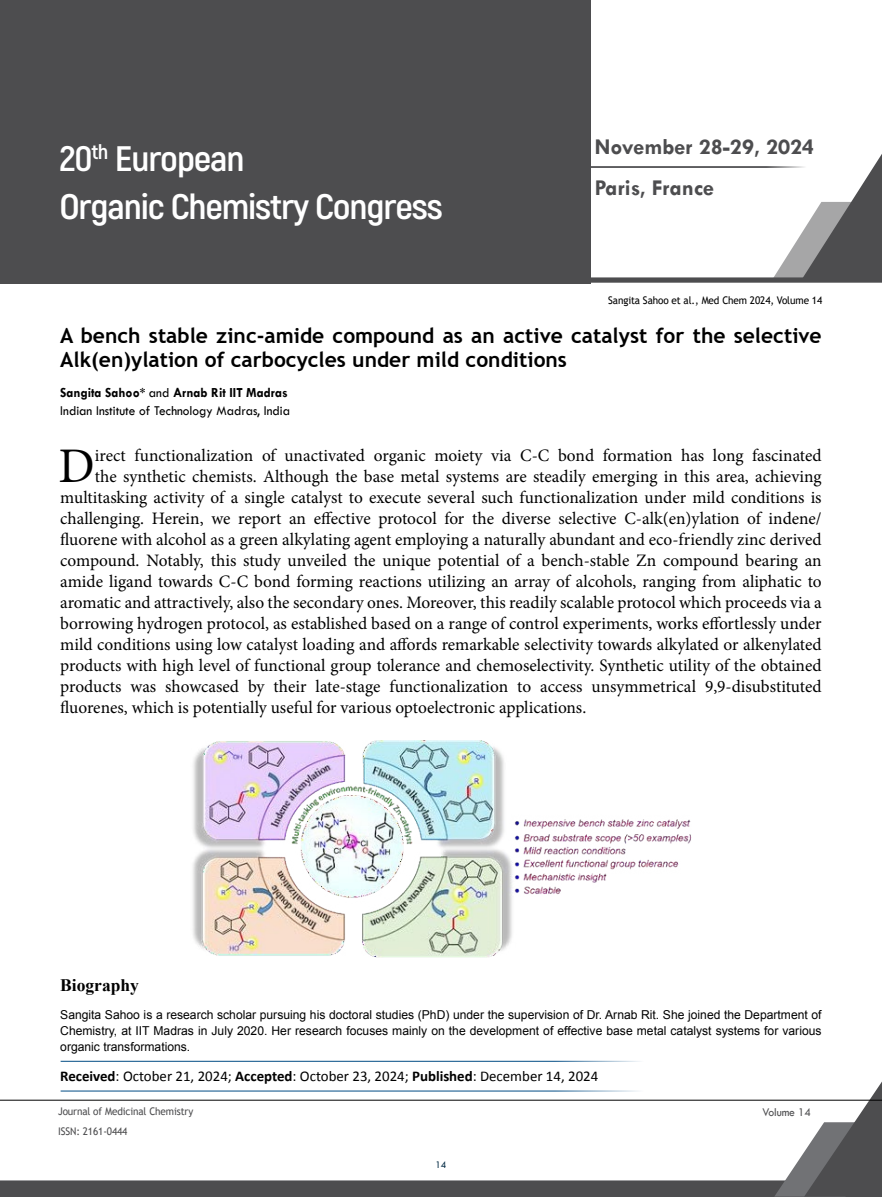
<style>
.page{position:relative;width:882px;height:1197px;background:#fff}
.page>*{position:absolute;margin:0;border:0;box-sizing:border-box;transform-origin:0 0}
.t1{font:49.88px "Minion Pro";color:#000}
.t2{font:700 35.35px/47.8px "Akrobat";letter-spacing:-.03em;color:#fff;scale:1.09 1}
.t3{font:700 22.75px/41.1px "Tw Cen";color:#4d4d4f}
.t4{font:700 21px/24.5px "Trebuchet MS";color:#000}
.t5{font:17.5px "Minion Pro";color:#000}
.t6{font:700 17.5px "Times New Roman";color:#000}
.t7{font:14.88px "Calibri";color:#000}
.t8{font:14px/17.5px "Tw Cen";color:#000;scale:.95 1}
.t9{font:12.25px/15.8px "Arial";color:#000;text-align:justify}
.t10{font:12.25px "Tw Cen";letter-spacing:-.01em;color:#4d4d4f;scale:.95 1}
.t11{font:10.5px "Trebuchet MS";letter-spacing:-.01em;color:#4d4d4f;scale:.95 1}
.t12{font:10.5px "Trebuchet MS";letter-spacing:-.01em;color:#000;scale:.95 1}
.t13{font:10.5px "Tw Cen";color:#012842;scale:.95 1}
.s1{font-weight:700}
</style>
<div class="page">
<svg style="left:0;top:1081px;width:882px;height:116px"></svg>
<hr style="left:0;top:1100px;width:882px;height:1px;background:#000">
<div style="left:0;top:0;width:590px;height:283px;background:#4d4d4f"></div>
<svg style="left:590px;top:153px;width:292px;height:130px"></svg>
<img style="left:193px;top:741px;width:498px;height:217px">
<hr style="left:61px;top:1061px;width:618px;height:1px;background:#004b84">
<hr style="left:61px;top:1091px;width:618px;height:1px;background:#004b84">
<h2 class="t2" style="left:59px;top:134px;width:353px">20<sup>th</sup> European<br>Organic Chemistry Congress</h2>
<h3 class="t3" style="left:595px;top:126px;width:221px">November 28-29, 2024<br>Paris, France</h3>
<p class="t12" style="left:608px;top:293px;width:227px">Sangita Sahoo et al., Med Chem 2024, Volume 14</p>
<p class="t4" style="left:60px;top:323px;width:763px">A bench stable zinc-amide compound as an active catalyst for the selective<br>Alk(en)ylation of carbocycles under mild conditions</p>
<p class="t8" style="left:60px;top:384px;width:244px"><span class="s1">Sangita Sahoo*</span> and <span class="s1">Arnab Rit IIT Madras<br></span>Indian Institute of Technology Madras, India</p>
<h1 class="t1" style="left:59px;top:432px;width:38px">D</h1>
<p class="t5" style="left:95px;top:443px;width:728px">irect functionalization of unactivated organic moiety via C-C bond formation has long fascinated</p>
<p class="t5" style="left:95px;top:464px;width:728px">the synthetic chemists. Although the base metal systems are steadily emerging in this area, achieving</p>
<p class="t5" style="left:60px;top:485px;width:763px">multitasking activity of a single catalyst to execute several such functionalization under mild conditions is</p>
<p class="t5" style="left:60px;top:506px;width:763px">challenging. Herein, we report an effective protocol for the diverse selective C-alk(en)ylation of indene/</p>
<p class="t5" style="left:60px;top:527px;width:763px">fluorene with alcohol as a green alkylating agent employing a naturally abundant and eco-friendly zinc derived</p>
<p class="t5" style="left:60px;top:548px;width:763px">compound. Notably, this study unveiled the unique potential of a bench-stable Zn compound bearing an</p>
<p class="t5" style="left:60px;top:569px;width:763px">amide ligand towards C-C bond forming reactions utilizing an array of alcohols, ranging from aliphatic to</p>
<p class="t5" style="left:60px;top:590px;width:763px">aromatic and attractively, also the secondary ones. Moreover, this readily scalable protocol which proceeds via a</p>
<p class="t5" style="left:60px;top:611px;width:763px">borrowing hydrogen protocol, as established based on a range of control experiments, works effortlessly under</p>
<p class="t5" style="left:60px;top:632px;width:763px">mild conditions using low catalyst loading and affords remarkable selectivity towards alkylated or alkenylated</p>
<p class="t5" style="left:60px;top:653px;width:763px">products with high level of functional group tolerance and chemoselectivity. Synthetic utility of the obtained</p>
<p class="t5" style="left:60px;top:674px;width:763px">products was showcased by their late-stage functionalization to access unsymmetrical 9,9-disubstituted</p>
<p class="t5" style="left:60px;top:695px;width:528px">fluorenes, which is potentially useful for various optoelectronic applications.</p>
<p class="t6" style="left:60px;top:973px;width:80px">Biography</p>
<p class="t9" style="left:60px;top:1007px;width:763px">Sangita Sahoo is a research scholar pursuing his doctoral studies (PhD) under the supervision of Dr. Arnab Rit. She joined the Department of Chemistry, at IIT Madras in July 2020. Her research focuses mainly on the development of effective base metal catalyst systems for various organic transformations.</p>
<p class="t7" style="left:60px;top:1067px;width:540px"><span class="s1">Received</span>: October 21, 2024; <span class="s1">Accepted</span>: October 23, 2024; <span class="s1">Published</span>: December 14, 2024</p>
<p class="t11" style="left:58px;top:1105px;width:144px">Journal of Medicinal Chemistry</p>
<p class="t10" style="left:762px;top:1104px;width:53px">Volume 14</p>
<p class="t11" style="left:58px;top:1125px;width:75px">ISSN: 2161-0444</p>
<p class="t13" style="left:436px;top:1159px;width:13px">14</p>
</div>
